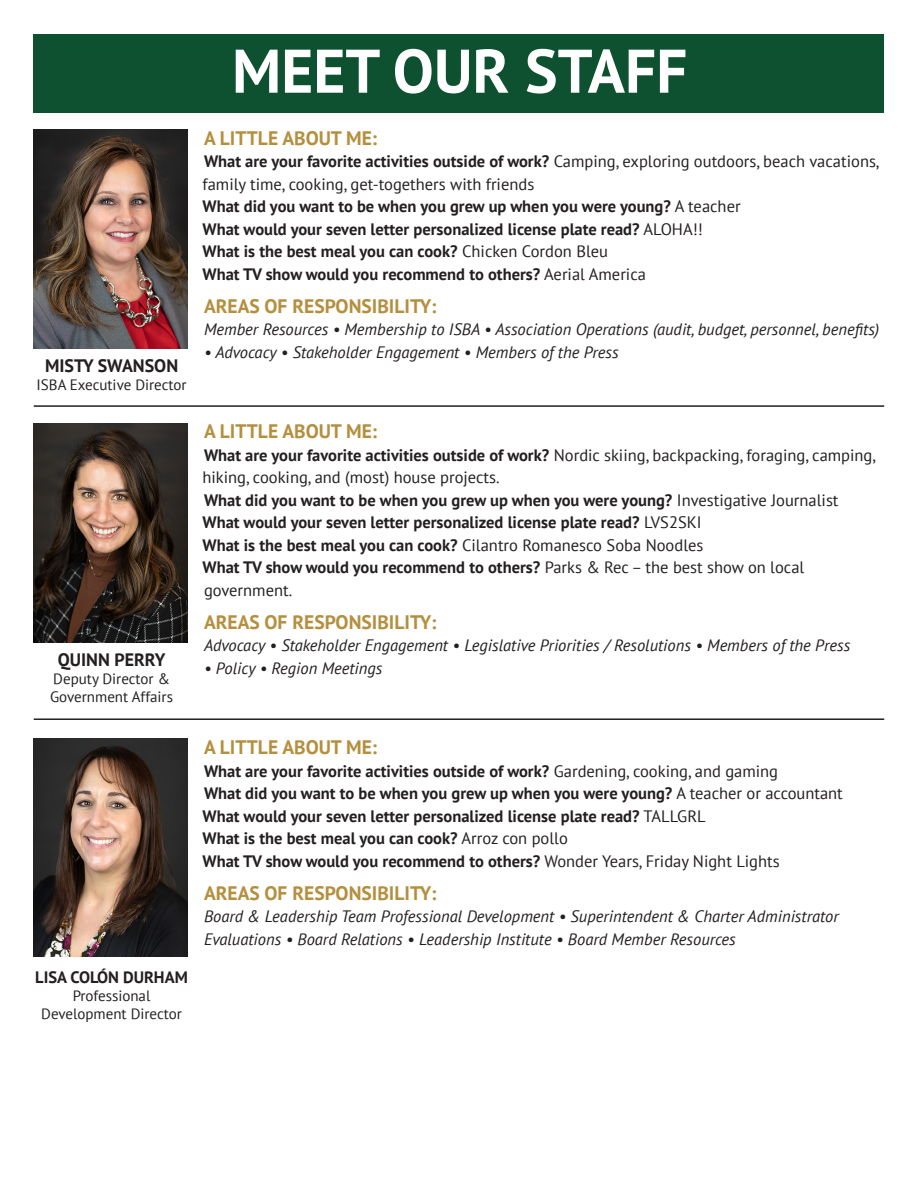
<style>
.page{position:relative;width:918px;height:1188px;background:#fff}
.page>*{position:absolute;margin:0;border:0;box-sizing:border-box;transform-origin:0 0}
.t1{font:700 61.5px "PT Sans";color:#fff}
.t2{font:700 19.5px "PT Sans";color:#b48f3d}
.t3{font:700 18px "PT Sans";color:#231f20}
.t4{font:700 16.5px/22.5px "PT Sans";color:#231f20}
.t5{font:italic 16.5px "PT Sans";color:#231f20}
.t6{font:16.5px/22.5px "PT Sans";color:#231f20}
.t7{font:15px "PT Sans";color:#231f20}
.s1{font-weight:400}
.s2{font-weight:700}
</style>
<div class="page">
<div style="left:34px;top:34px;width:850px;height:78px;background:#0d5130"></div>
<img style="left:34px;top:130px;width:154px;height:219px">
<img style="left:34px;top:423px;width:154px;height:219px">
<img style="left:34px;top:739px;width:154px;height:218px">
<hr style="left:34px;top:405px;width:850px;height:2px;background:#231f20">
<hr style="left:34px;top:718px;width:850px;height:2px;background:#231f20">
<p class="t3" style="left:45px;top:354px;width:135px">MISTY SWANSON</p>
<p class="t7" style="left:37px;top:376px;width:151px">ISBA Executive Director</p>
<p class="t3" style="left:58px;top:648px;width:109px">QUINN PERRY</p>
<p class="t7" style="left:53px;top:669px;width:118px">Deputy Director &amp;</p>
<p class="t7" style="left:50px;top:687px;width:124px">Government Affairs</p>
<p class="t4" style="left:35px;top:966px;width:154px">LISA COLÓN DURHAM</p>
<p class="t7" style="left:73px;top:986px;width:79px">Professional</p>
<p class="t7" style="left:41px;top:1004px;width:142px">Development Director</p>
<p class="t1" style="left:232px;top:31px;width:457px">MEET OUR STAFF</p>
<p class="t2" style="left:204px;top:125px;width:175px">A LITTLE ABOUT ME:</p>
<p class="t4" style="left:202px;top:150px;width:679px">What are your favorite activities outside of work? <span class="s1">Camping, exploring outdoors, beach vacations, family time, cooking, get-togethers with friends<br></span>What did you want to be when you grew up when you were young? <span class="s1">A teacher<br></span>What would your seven letter personalized license plate read? <span class="s1">ALOHA!!<br></span>What is the best meal you can cook? <span class="s1">Chicken Cordon Bleu<br></span>What TV show would you recommend to others? <span class="s1">Aerial America</span></p>
<p class="t2" style="left:204px;top:293px;width:234px">AREAS OF RESPONSIBILITY:</p>
<p class="t5" style="left:204px;top:319px;width:677px">Member Resources • Membership to ISBA • Association Operations (audit, budget, personnel, benefits)</p>
<p class="t5" style="left:204px;top:341px;width:416px">• Advocacy • Stakeholder Engagement • Members of the Press</p>
<p class="t2" style="left:204px;top:419px;width:175px">A LITTLE ABOUT ME:</p>
<p class="t6" style="left:202px;top:443px;width:675px"><span class="s2">What are your favorite activities outside of work?</span> Nordic skiing, backpacking, foraging, camping, hiking, cooking, and (most) house projects.</p>
<p class="t4" style="left:202px;top:489px;width:638px">What did you want to be when you grew up when you were young? <span class="s1">Investigative Journalist </span>What would your seven letter personalized license plate read? <span class="s1">LVS2SKI<br></span>What is the best meal you can cook? <span class="s1">Cilantro Romanesco Soba Noodles<br></span>What TV show would you recommend to others? <span class="s1">Parks &amp; Rec – the best show on local</span></p>
<p class="t6" style="left:204px;top:578px;width:90px">government.</p>
<p class="t2" style="left:204px;top:609px;width:234px">AREAS OF RESPONSIBILITY:</p>
<p class="t5" style="left:204px;top:635px;width:648px">Advocacy • Stakeholder Engagement • Legislative Priorities / Resolutions • Members of the Press</p>
<p class="t5" style="left:204px;top:658px;width:180px">• Policy • Region Meetings</p>
<p class="t2" style="left:204px;top:734px;width:175px">A LITTLE ABOUT ME:</p>
<p class="t4" style="left:204px;top:759px;width:576px">What are your favorite activities outside of work? <span class="s1">Gardening, cooking, and gaming</span></p>
<p class="t4" style="left:202px;top:782px;width:642px">What did you want to be when you grew up when you were young? <span class="s1">A teacher or accountant </span>What would your seven letter personalized license plate read? <span class="s1">TALLGRL<br></span>What is the best meal you can cook? <span class="s1">Arroz con pollo<br></span>What TV show would you recommend to others? <span class="s1">Wonder Years, Friday Night Lights</span></p>
<p class="t2" style="left:204px;top:880px;width:234px">AREAS OF RESPONSIBILITY:</p>
<p class="t5" style="left:204px;top:906px;width:636px">Board &amp; Leadership Team Professional Development • Superintendent &amp; Charter Administrator</p>
<p class="t5" style="left:204px;top:928px;width:533px">Evaluations • Board Relations • Leadership Institute • Board Member Resources</p>
</div>
